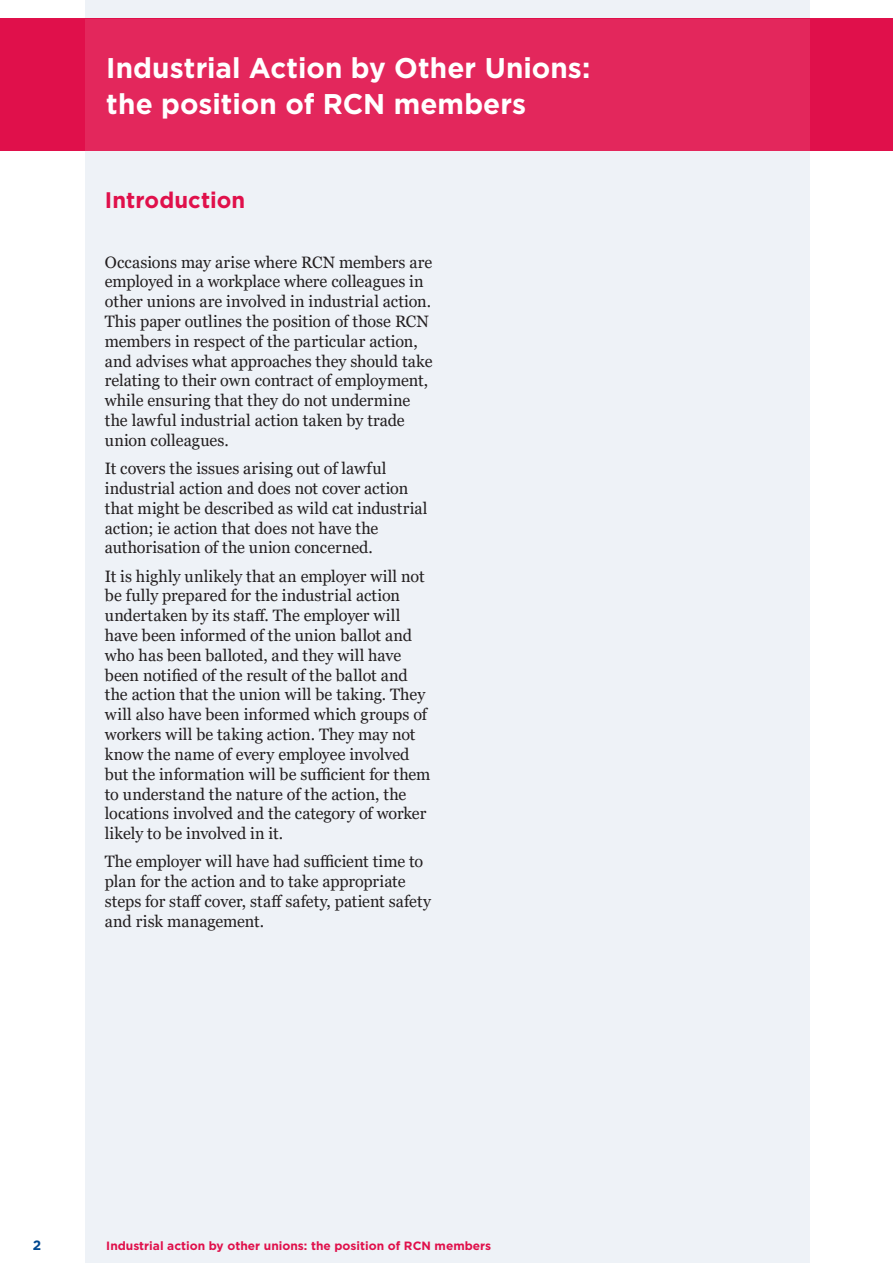
<style>
.page{position:relative;width:893px;height:1263px;background:#fff}
.page>*{position:absolute;margin:0;border:0;box-sizing:border-box;transform-origin:0 0}
.t1{font:700 28.5px/36px "Gotham";color:#fff}
.Head_1{font:700 22.5px "Gotham";letter-spacing:.005em;color:#e0104b}
.Body_text{font:16.5px/19.8px "Georgia Pro";color:#231f20}
.t2{font:700 13.5px "Gotham";color:#014890}
.t3{font:700 12px "Gotham";color:#e0104b}
</style>
<div class="page">
<div style="left:85px;top:0;width:724px;height:1263px;background:#eef2f7"></div>
<div style="left:0;top:19px;width:893px;height:132px;background:#e0104b"></div>
<div style="left:85px;top:19px;width:724px;height:132px;background:#e3275c"></div>
<h1 class="t1" style="left:106px;top:50px;width:485px">Industrial Action by Other Unions: the position of RCN members</h1>
<p class="Head_1" style="left:105px;top:185px;width:142px">Introduction</p>
<p class="Body_text" style="left:105px;top:253px;width:329px">Occasions may arise where RCN members are employed in a workplace where colleagues in other unions are involved in industrial action.<br>This paper outlines the position of those RCN members in respect of the particular action, and advises what approaches they should take relating to their own contract of employment, while ensuring that they do not undermine the lawful industrial action taken by trade union colleagues.</p>
<p class="Body_text" style="left:105px;top:459px;width:324px">It covers the issues arising out of lawful industrial action and does not cover action that might be described as wild cat industrial action; ie action that does not have the authorisation of the union concerned.</p>
<p class="Body_text" style="left:105px;top:567px;width:327px">It is highly unlikely that an employer will not be fully prepared for the industrial action undertaken by its staff. The employer will have been informed of the union ballot and who has been balloted, and they will have been notified of the result of the ballot and the action that the union will be taking. They will also have been informed which groups of workers will be taking action. They may not know the name of every employee involved but the information will be sufficient for them to understand the nature of the action, the locations involved and the category of worker likely to be involved in it.</p>
<p class="Body_text" style="left:105px;top:852px;width:328px">The employer will have had sufficient time to plan for the action and to take appropriate steps for staff cover, staff safety, patient safety and risk management.</p>
<p class="t2" style="left:33px;top:1236px;width:10px">2</p>
<p class="t3" style="left:106px;top:1237px;width:386px">Industrial action by other unions: the position of RCN members</p>
</div>
